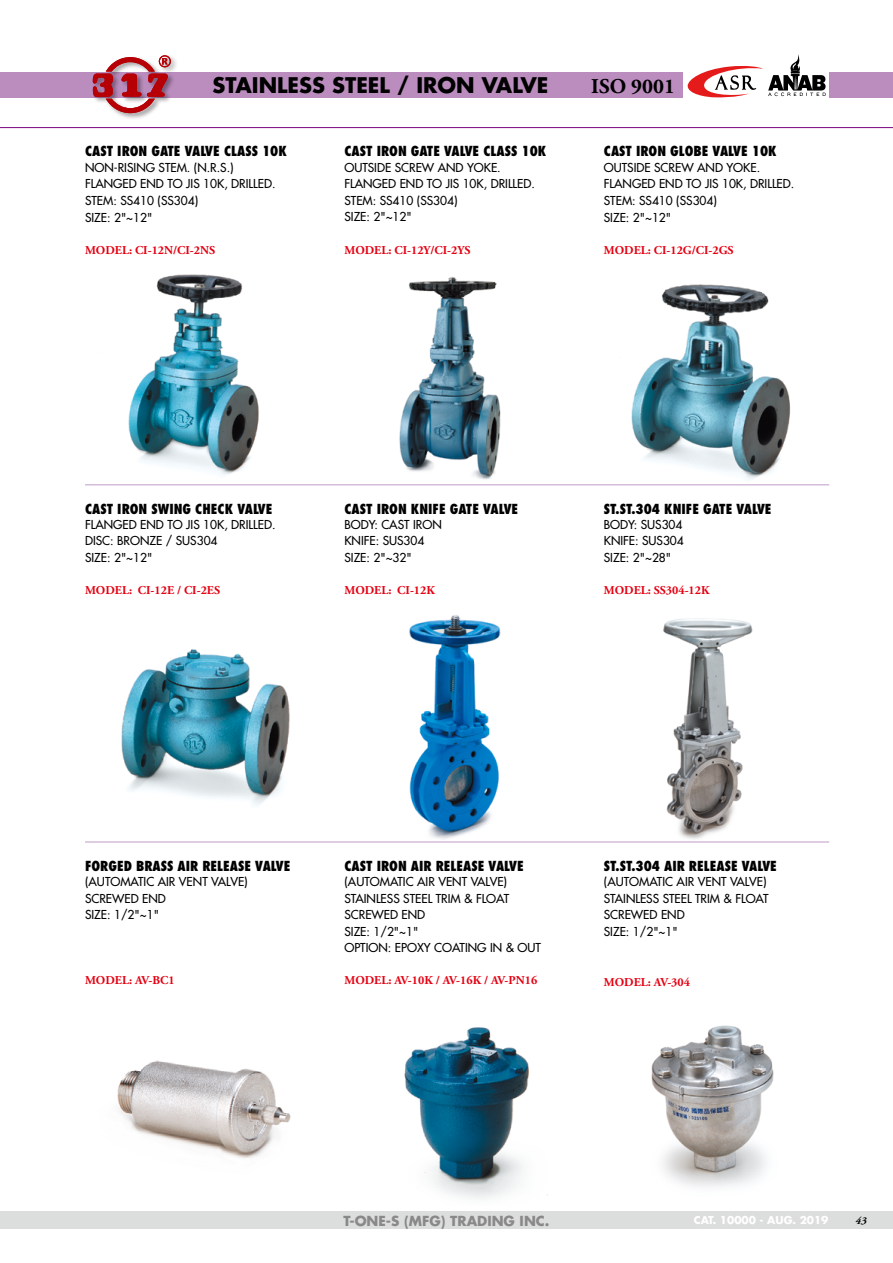
<style>
.page{position:relative;width:893px;height:1263px;background:#fff}
.page>*{position:absolute;margin:0;border:0;box-sizing:border-box;transform-origin:0 0}
.t1{font:700 21px "Futura";color:#000}
.t2{font:700 21px "Adobe Garamond Pro";color:#000}
.t3{font:800 condensed 13.5px "Futura";color:#000}
.t4{font:700 13.5px "Futura";color:#898989}
.t5{font:12px/16.5px "Futura";color:#000}
.t6{font:700 12px "Adobe Garamond Pro";color:#e60012}
.t7{font:700 10.5px "Futura";color:#fff}
.t8{font:italic 700 10.5px "Adobe Garamond Pro";color:#000}
</style>
<div class="page">
<img style="left:117px;top:1060px;width:174px;height:98px">
<img style="left:404px;top:1027px;width:144px;height:172px">
<img style="left:651px;top:1025px;width:123px;height:162px">
<img style="left:128px;top:274px;width:131px;height:202px">
<img style="left:385px;top:277px;width:131px;height:209px">
<img style="left:631px;top:284px;width:160px;height:196px">
<img style="left:121px;top:649px;width:169px;height:157px">
<img style="left:409px;top:615px;width:92px;height:224px">
<img style="left:663px;top:618px;width:90px;height:221px">
<div style="left:0;top:1212px;width:893px;height:17px;background:#dcdddd"></div>
<div style="left:0;top:72px;width:893px;height:26px;background:#ba8dbe"></div>
<hr style="left:0;top:127px;width:893px;height:1px;background:#7f1084">
<div style="left:683px;top:51px;width:85px;height:50px;background:#fff"></div>
<div style="left:765px;top:51px;width:64px;height:50px;background:#fff"></div>
<svg style="left:688px;top:55px;width:138px;height:42px"></svg>
<hr style="left:85px;top:484px;width:744px;height:1px;background:#d5bcda">
<hr style="left:85px;top:841px;width:744px;height:2px;background:#d5bcda">
<div style="left:92px;top:54px;width:86px;height:66px;background:#000;opacity:.35"></div>
<svg style="left:93px;top:55px;width:78px;height:58px"></svg>
<h1 class="t1" style="left:213px;top:71px;width:337px">STAINLESS STEEL / IRON VALVE</h1>
<p class="t3" style="left:85px;top:143px;width:203px">CAST IRON GATE VALVE CLASS 10K</p>
<p class="t5" style="left:85px;top:159px;width:192px">NON-RISING STEM. (N.R.S.)<br>FLANGED END TO JIS 10K, DRILLED.<br>STEM: SS410 (SS304)<br>SIZE: 2"~12"</p>
<p class="t6" style="left:85px;top:243px;width:132px">MODEL: CI-12N/CI-2NS</p>
<p class="t3" style="left:344px;top:143px;width:203px">CAST IRON GATE VALVE CLASS 10K</p>
<p class="t5" style="left:344px;top:159px;width:192px">OUTSIDE SCREW AND YOKE.<br>FLANGED END TO JIS 10K, DRILLED.<br>STEM: SS410 (SS304)<br>SIZE: 2"~12"</p>
<p class="t6" style="left:344px;top:243px;width:127px">MODEL: CI-12Y/CI-2YS</p>
<h1 class="t2" style="left:591px;top:75px;width:85px">ISO 9001</h1>
<p class="t3" style="left:604px;top:143px;width:174px">CAST IRON GLOBE VALVE 10K</p>
<p class="t5" style="left:604px;top:159px;width:192px">OUTSIDE SCREW AND YOKE.<br>FLANGED END TO JIS 10K, DRILLED.<br>STEM: SS410 (SS304)<br>SIZE: 2"~12"</p>
<p class="t6" style="left:604px;top:243px;width:131px">MODEL: CI-12G/CI-2GS</p>
<p class="t3" style="left:85px;top:500px;width:189px">CAST IRON SWING CHECK VALVE</p>
<p class="t5" style="left:85px;top:516px;width:192px">FLANGED END TO JIS 10K, DRILLED.<br>DISC: BRONZE / SUS304<br>SIZE: 2"~12"</p>
<p class="t6" style="left:85px;top:583px;width:137px">MODEL: CI-12E / CI-2ES</p>
<p class="t3" style="left:344px;top:500px;width:175px">CAST IRON KNIFE GATE VALVE</p>
<p class="t5" style="left:344px;top:516px;width:99px">BODY: CAST IRON<br>KNIFE: SUS304<br>SIZE: 2"~32"</p>
<p class="t6" style="left:344px;top:583px;width:92px">MODEL: CI-12K</p>
<p class="t3" style="left:604px;top:500px;width:169px">ST.ST.304 KNIFE GATE VALVE</p>
<p class="t5" style="left:604px;top:516px;width:82px;text-align:justify">BODY: SUS304<br>KNIFE: SUS304<br>SIZE: 2"~28"</p>
<p class="t6" style="left:604px;top:583px;width:107px">MODEL: SS304-12K</p>
<p class="t3" style="left:85px;top:857px;width:207px">FORGED BRASS AIR RELEASE VALVE</p>
<p class="t5" style="left:85px;top:873px;width:164px">(AUTOMATIC AIR VENT VALVE)<br>SCREWED END<br>SIZE: 1/2"~1"</p>
<p class="t6" style="left:85px;top:974px;width:91px">MODEL: AV-BC1</p>
<p class="t3" style="left:344px;top:857px;width:181px">CAST IRON AIR RELEASE VALVE</p>
<p class="t5" style="left:344px;top:873px;width:198px">(AUTOMATIC AIR VENT VALVE)<br>STAINLESS STEEL TRIM &amp; FLOAT<br>SCREWED END<br>SIZE: 1/2"~1"<br>OPTION: EPOXY COATING IN &amp; OUT</p>
<p class="t6" style="left:344px;top:974px;width:194px">MODEL: AV-10K / AV-16K / AV-PN16</p>
<p class="t3" style="left:604px;top:857px;width:175px">ST.ST.304 AIR RELEASE VALVE</p>
<p class="t5" style="left:604px;top:873px;width:166px">(AUTOMATIC AIR VENT VALVE)<br>STAINLESS STEEL TRIM &amp; FLOAT<br>SCREWED END<br>SIZE: 1/2"~1"</p>
<p class="t6" style="left:604px;top:975px;width:88px">MODEL: AV-304</p>
<p class="t4" style="left:344px;top:1212px;width:207px">T-ONE-S (MFG) TRADING INC.</p>
<p class="t7" style="left:694px;top:1213px;width:136px">CAT. 10000 - AUG. 2019</p>
<p class="t8" style="left:856px;top:1214px;width:12px">43</p>
</div>
